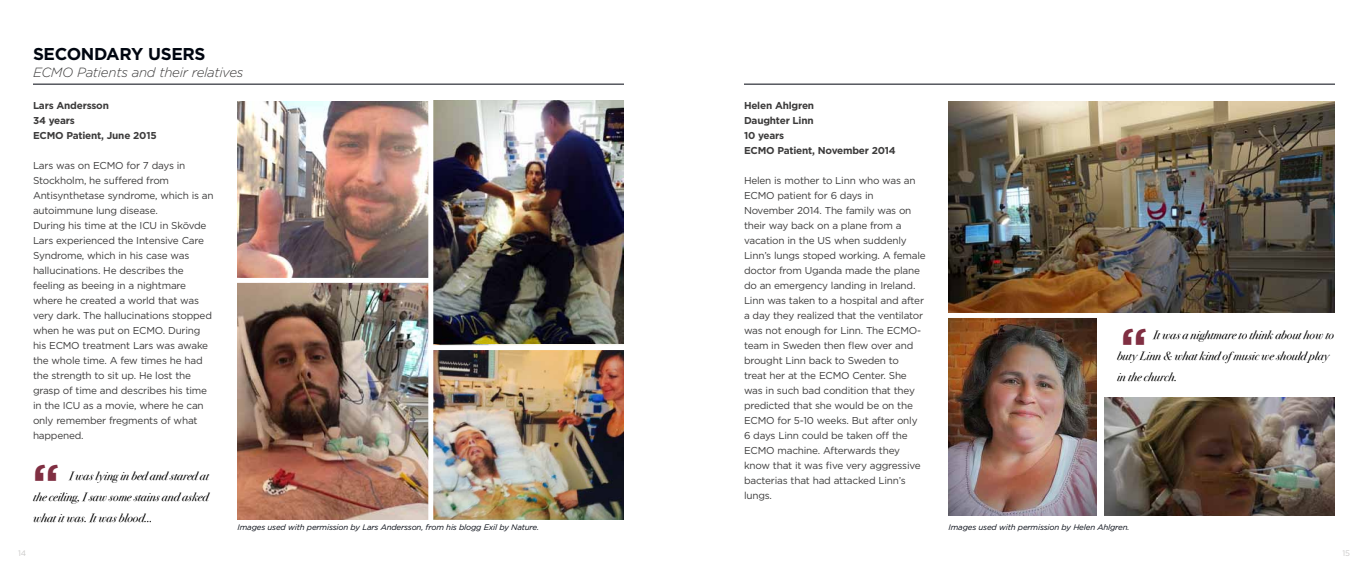
<style>
.page{position:relative;width:1368px;height:576px;background:#fff}
.page>*{position:absolute;margin:0;border:0;box-sizing:border-box;transform-origin:0 0}
.t1{font:700 50px "Gotham 20";color:#802f42}
.t2{font:700 17.1px "Gotham 20";color:#000610}
.t3{font:italic 300 13.3px "Gotham 20";color:#3c3b3b}
.t4{font:italic 12px/20.7px "Bodoni Svty Two ITCTT";color:#000;text-align:justify}
.t5{font:10px/15px "Gotham 20";color:#3c3b3b}
.t6{font:700 10px/15px "Gotham 20";color:#3c3b3b}
.t7{font:italic 8px "Gotham 20";color:#000610}
.t8{font:8px "Gotham 20";color:#cac9c8}
</style>
<div class="page">
<hr style="left:33px;top:84px;width:591px;height:1px;background:#00040e">
<img style="left:238px;top:101px;width:190px;height:419px">
<img style="left:433px;top:101px;width:191px;height:244px">
<img style="left:433px;top:350px;width:191px;height:170px">
<div style="left:229px;top:278px;width:202px;height:5px;background:#fff"></div>
<hr style="left:744px;top:84px;width:591px;height:1px;background:#00040e">
<img style="left:949px;top:101px;width:386px;height:212px">
<img style="left:949px;top:318px;width:147px;height:198px">
<img style="left:1104px;top:398px;width:231px;height:118px">
<h2 class="t2" style="left:33px;top:42px;width:174px">SECONDARY USERS</h2>
<h3 class="t3" style="left:33px;top:64px;width:212px">ECMO Patients and their relatives</h3>
<p class="t6" style="left:33px;top:98px;width:125px">Lars Andersson<br>34 years<br>ECMO Patient, June 2015</p>
<p class="t5" style="left:33px;top:158px;width:182px">Lars was on ECMO for 7 days in<br>Stockholm, he suffered from<br>Antisynthetase syndrome, which is an autoimmune lung disease.<br>During his time at the ICU in Skövde<br>Lars experienced the Intensive Care<br>Syndrome, which in his case was hallucinations. He describes the feeling as beeing in a nightmare where he created a world that was very dark. The hallucinations stopped when he was put on ECMO. During his ECMO treatment Lars was awake the whole time. A few times he had the strength to sit up. He lost the grasp of time and describes his time in the ICU as a movie, where he can only remember fregments of what happened.</p>
<p class="t4" style="left:33px;top:465px;width:177px;text-indent:36px">I was lying in bed and stared at the ceiling, I saw some stains and asked what it was. It was blood...</p>
<h1 class="t1" style="left:33px;top:449px;width:27px">“</h1>
<p class="t6" style="left:744px;top:98px;width:153px">Helen Ahlgren<br>Daughter Linn<br>10 years<br>ECMO Patient, November 2014</p>
<p class="t5" style="left:744px;top:173px;width:183px">Helen is mother to Linn who was an ECMO patient for 6 days in November 2014. The family was on their way back on a plane from a vacation in the US when suddenly Linn’s lungs stoped working. A female doctor from Uganda made the plane do an emergency landing in Ireland.<br>Linn was taken to a hospital and after a day they realized that the ventilator was not enough for Linn. The ECMO&shy;team in Sweden then flew over and brought Linn back to Sweden to<br>treat her at the ECMO Center. She was in such bad condition that they predicted that she would be on the ECMO for 5-10 weeks. But after only 6 days Linn could be taken off the ECMO machine. Afterwards they know that it was five very aggressive bacterias that had attacked Linn’s</p>
<p class="t5" style="left:744px;top:488px;width:29px">lungs.</p>
<h1 class="t1" style="left:1120px;top:313px;width:27px">“</h1>
<p class="t4" style="left:1117px;top:324px;width:219px;text-align:left;text-indent:36px">It was a nightmare to think about how to buty Linn &amp; what kind of music we should play in the church.</p>
<p class="t7" style="left:238px;top:522px;width:303px">Images used with permission by Lars Andersson, from his blogg Exil by Nature.</p>
<p class="t7" style="left:949px;top:522px;width:182px">Images used with permission by Helen Ahlgren.</p>
<p class="t8" style="left:18px;top:548px;width:9px">14</p>
<p class="t8" style="left:1343px;top:548px;width:9px">15</p>
</div>
